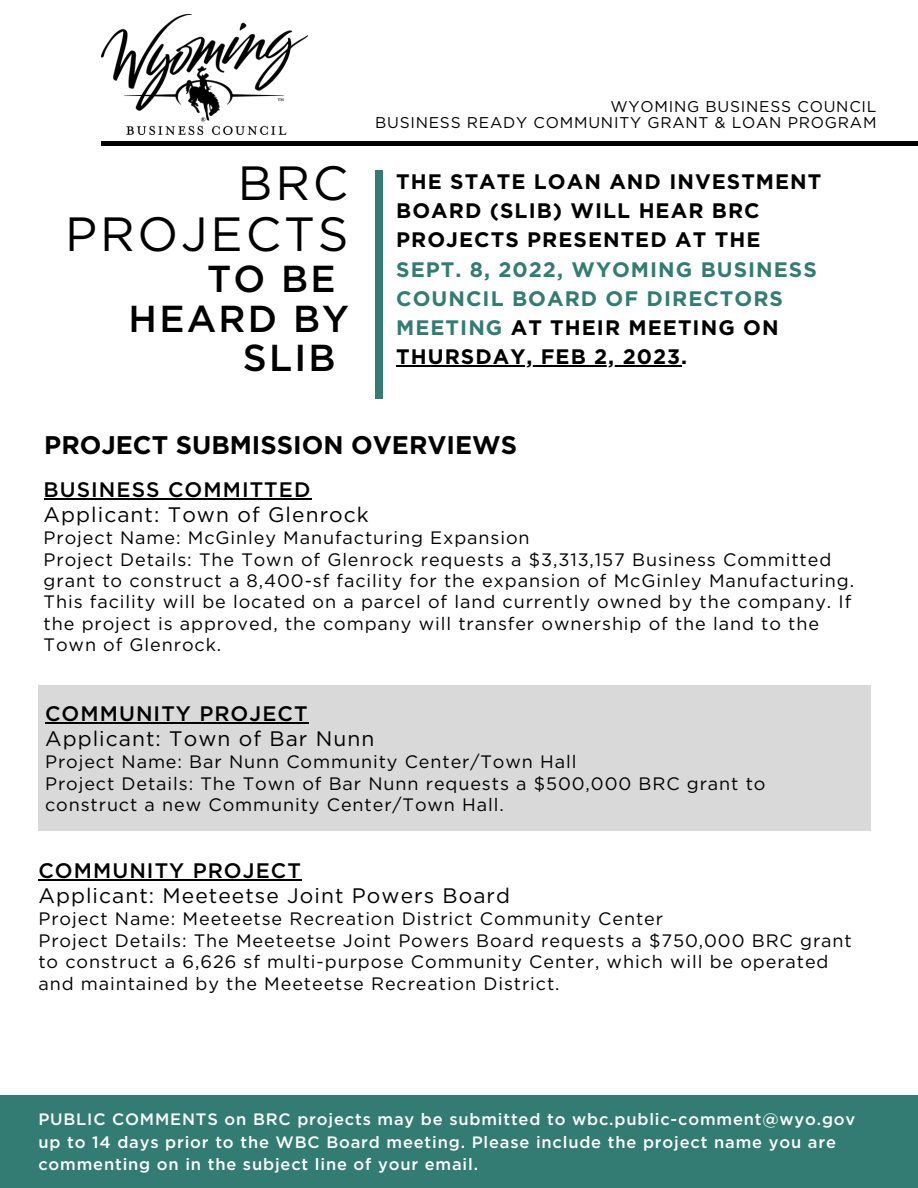
<style>
.page{position:relative;width:918px;height:1188px;background:#fff}
.page>*{position:absolute;margin:0;border:0;box-sizing:border-box;transform-origin:0 0}
.t1{font:48px/50.7px "Gotham";letter-spacing:.06em;color:#000;text-align:right}
.t2{font:500 37.5px "Gotham";letter-spacing:.06em;color:#000}
.t3{font:700 25.5px "Gotham";color:#000}
.t4{font:700 21px/29.2px "Gotham";letter-spacing:.05em;color:#327c73}
.t5{font:21px "Gotham";letter-spacing:.05em;color:#000}
.t6{font:700 21px/29.2px "Gotham";letter-spacing:.05em;color:#000}
.t7{font:500 21px "Gotham";letter-spacing:.05em;color:#000}
.t8{font:18px/21.3px "Gotham";letter-spacing:.05em;color:#000}
.t9{font:500 16.5px/22.5px "Gotham";letter-spacing:.05em;color:#fff}
.t10{font:15.6px/15.8px "Gotham";letter-spacing:.05em;color:#000;text-align:right}
.s1{color:#000}
</style>
<div class="page">
<hr style="left:101px;top:142px;width:817px;height:3px;background:#000">
<div style="left:376px;top:170px;width:7px;height:229px;background:#327c73"></div>
<img style="left:101px;top:14px;width:206px;height:121px">
<hr style="left:396px;top:365px;width:285px;height:2px;background:#000">
<div style="left:0;top:1096px;width:918px;height:92px;background:#327c73"></div>
<hr style="left:38px;top:879px;width:264px;height:1px;background:#000">
<div style="left:38px;top:685px;width:833px;height:145px;background:#d9d9d9"></div>
<hr style="left:45px;top:722px;width:264px;height:1px;background:#000">
<hr style="left:44px;top:498px;width:267px;height:1px;background:#000">
<h1 class="t1" style="left:65px;top:157px;width:285px">BRC<br>PROJECTS</h1>
<h2 class="t2" style="left:207px;top:256px;width:130px">TO BE</h2>
<h2 class="t2" style="left:129px;top:296px;width:222px">HEARD BY</h2>
<h2 class="t2" style="left:243px;top:335px;width:94px">SLIB</h2>
<p class="t10" style="left:375px;top:99px;width:503px">WYOMING BUSINESS COUNCIL<br>BUSINESS READY COMMUNITY GRANT &amp; LOAN PROGRAM</p>
<p class="t6" style="left:396px;top:167px;width:427px">THE STATE LOAN AND INVESTMENT<br>BOARD (SLIB) WILL HEAR BRC<br>PROJECTS PRESENTED AT THE</p>
<p class="t4" style="left:396px;top:254px;width:422px">SEPT. 8, 2022, WYOMING BUSINESS<br>COUNCIL BOARD OF DIRECTORS<br>MEETING <span class="s1">AT THEIR MEETING ON<br>THURSDAY, FEB 2, 2023.</span></p>
<h3 class="t3" style="left:44px;top:429px;width:474px">PROJECT SUBMISSION OVERVIEWS</h3>
<p class="t7" style="left:44px;top:477px;width:268px">BUSINESS COMMITTED</p>
<p class="t5" style="left:44px;top:502px;width:327px">Applicant: Town of Glenrock</p>
<p class="t8" style="left:44px;top:527px;width:812px">Project Name: McGinley Manufacturing Expansion<br>Project Details: The Town of Glenrock requests a $3,313,157 Business Committed grant to construct a 8,400-sf facility for the expansion of McGinley Manufacturing.<br>This facility will be located on a parcel of land currently owned by the company. If the project is approved, the company will transfer ownership of the land to the Town of Glenrock.</p>
<p class="t7" style="left:45px;top:701px;width:264px">COMMUNITY PROJECT</p>
<p class="t5" style="left:45px;top:726px;width:331px">Applicant: Town of Bar Nunn</p>
<p class="t8" style="left:45px;top:751px;width:722px">Project Name: Bar Nunn Community Center/Town Hall<br>Project Details: The Town of Bar Nunn requests a $500,000 BRC grant to construct a new Community Center/Town Hall.</p>
<p class="t7" style="left:38px;top:858px;width:264px">COMMUNITY PROJECT</p>
<p class="t5" style="left:38px;top:883px;width:473px">Applicant: Meeteetse Joint Powers Board</p>
<p class="t8" style="left:38px;top:908px;width:815px">Project Name: Meeteetse Recreation District Community Center<br>Project Details: The Meeteetse Joint Powers Board requests a $750,000 BRC grant to construct a 6,626 sf multi-purpose Community Center, which will be operated and maintained by the Meeteetse Recreation District.</p>
<p class="t9" style="left:38px;top:1108px;width:818px">PUBLIC COMMENTS on BRC projects may be submitted to wbc.public-comment@wyo.gov up to 14 days prior to the WBC Board meeting. Please include the project name you are commenting on in the subject line of your email.</p>
</div>
